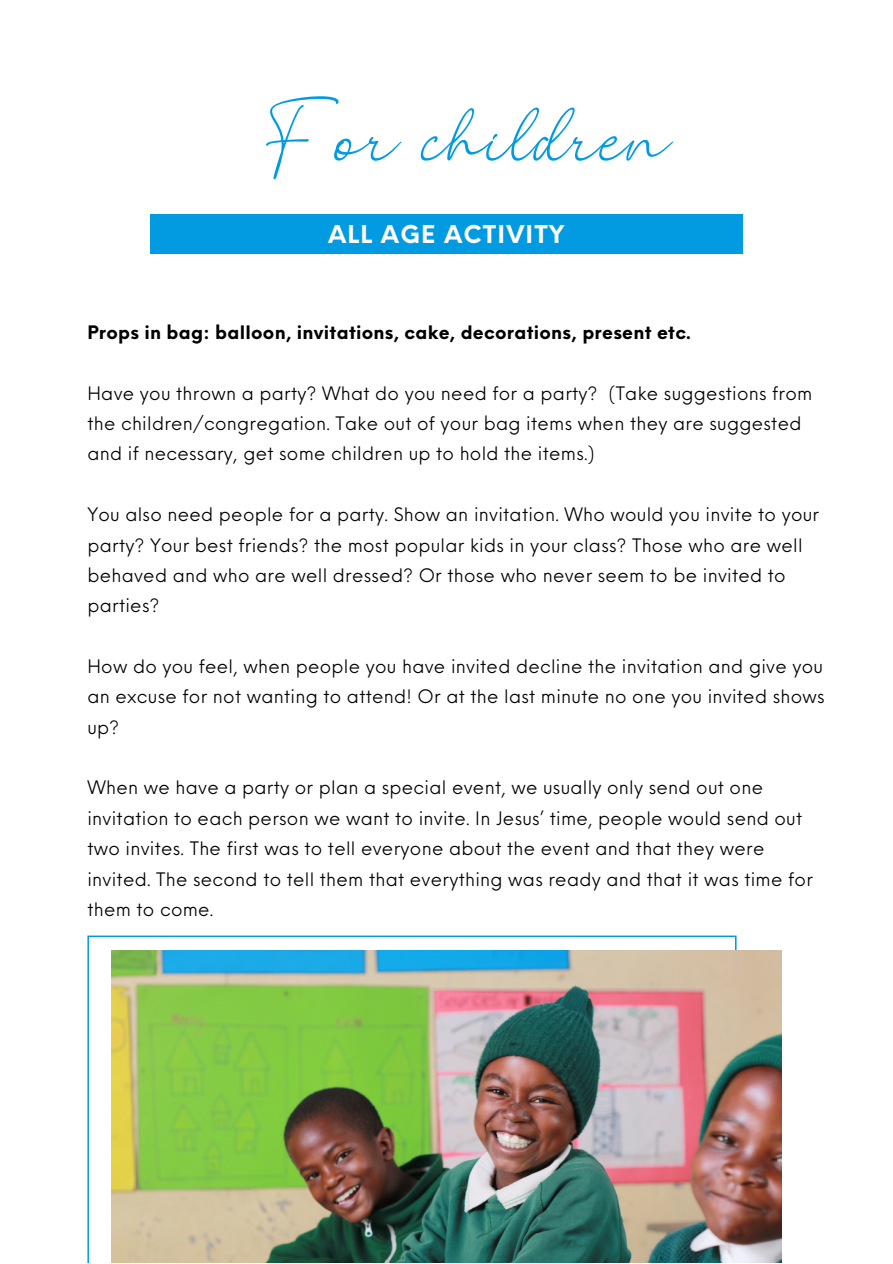
<style>
.page{position:relative;width:893px;height:1264px;background:#fff}
.page>*{position:absolute;margin:0;border:0;box-sizing:border-box;transform-origin:0 0}
.t1{font:171.6px "The Bigmaker";letter-spacing:.005em;color:#029be1}
.t2{font:700 24px "Neue Einstellung";letter-spacing:.05em;color:#fff}
.t3{font:18.15px/30.3px "Neue Einstellung";letter-spacing:.015em;color:#000}
.t4{font:700 18.15px "Neue Einstellung";letter-spacing:.015em;color:#000}
</style>
<div class="page">
<div style="left:150px;top:214px;width:592px;height:39px;background:#029be1"></div>
<svg style="left:87px;top:935px;width:649px;height:327px"></svg>
<img style="left:112px;top:950px;width:669px;height:312px">
<p class="t1" style="left:265px;top:58px;width:407px">For children</p>
<p class="t2" style="left:328px;top:213px;width:238px">ALL AGE ACTIVITY</p>
<p class="t4" style="left:87px;top:316px;width:605px">Props in bag: balloon, invitations, cake, decorations, present etc.</p>
<p class="t3" style="left:87px;top:376px;width:726px">Have you thrown a party? What do you need for a party? (Take suggestions from the children/congregation. Take out of your bag items when they are suggested and if necessary, get some children up to hold the items.)</p>
<p class="t3" style="left:87px;top:497px;width:733px">You also need people for a party. Show an invitation. Who would you invite to your party? Your best friends? the most popular kids in your class? Those who are well behaved and who are well dressed? Or those who never seem to be invited to parties?</p>
<p class="t3" style="left:87px;top:649px;width:738px;text-align:justify">How do you feel, when people you have invited decline the invitation and give you an excuse for not wanting to attend! Or at the last minute no one you invited shows up?</p>
<p class="t3" style="left:87px;top:770px;width:727px">When we have a party or plan a special event, we usually only send out one invitation to each person we want to invite. In Jesus’ time, people would send out two invites. The first was to tell everyone about the event and that they were invited. The second to tell them that everything was ready and that it was time for them to come.</p>
</div>
